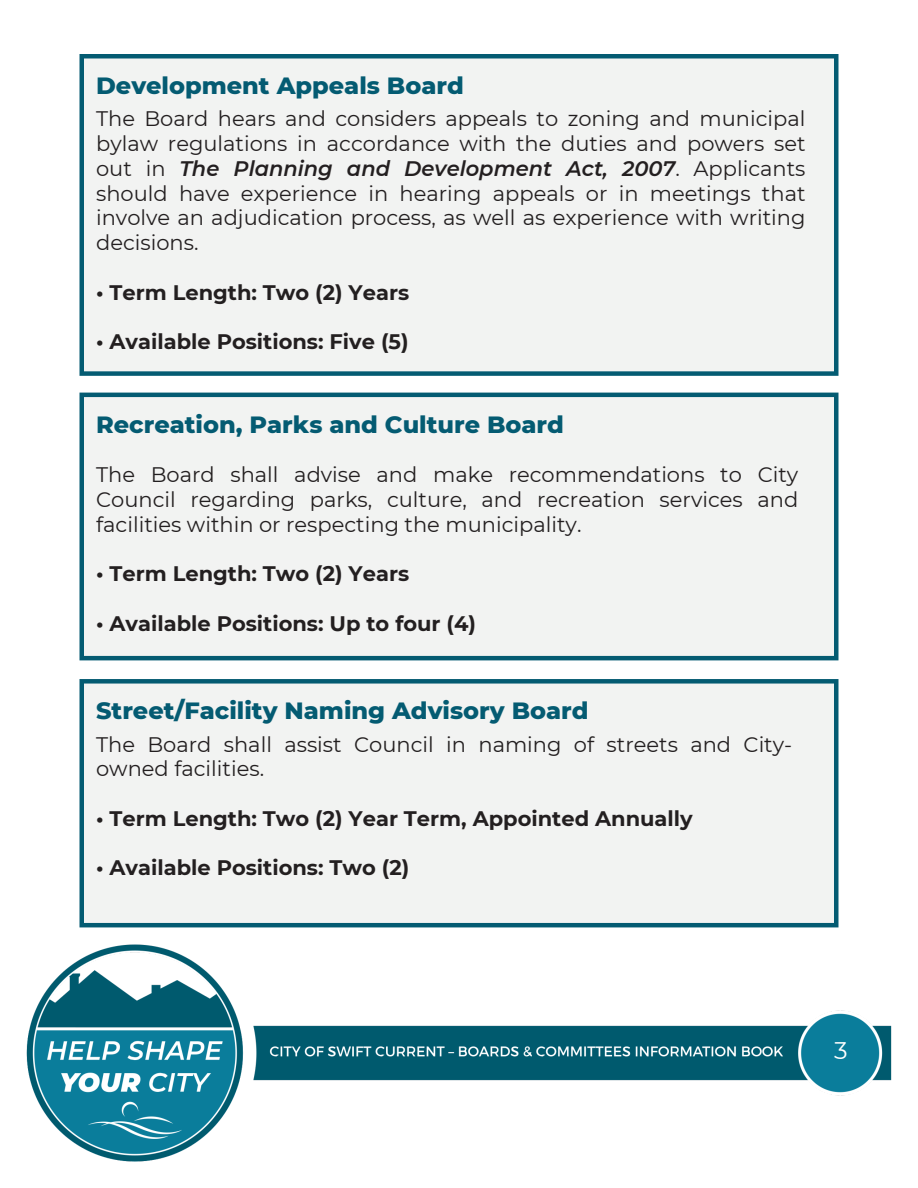
<style>
.page{position:relative;width:918px;height:1188px;background:#fff}
.page>*{position:absolute;margin:0;border:0;box-sizing:border-box;transform-origin:0 0}
.t1{font:800 24px "Montserrat";color:#045b72}
.t2{font:24px "Montserrat";color:#fff}
.t3{font:21px/24.8px "Montserrat";color:#231f20;text-align:justify}
.t4{font:700 21px "Montserrat";color:#231f20}
.s1{font-weight:600;font-style:italic}
</style>
<div class="page">
<div style="left:79px;top:54px;width:759px;height:322px;background:#f2f3f2"></div>
<div style="left:79px;top:393px;width:759px;height:267px;background:#f2f3f2"></div>
<div style="left:79px;top:679px;width:759px;height:248px;background:#f2f3f2"></div>
<img style="left:26px;top:944px;width:866px;height:218px">
<h2 class="t1" style="left:96px;top:71px;width:369px">Development Appeals Board</h2>
<h2 class="t3" style="left:96px;top:106px;width:711px">The Board hears and considers appeals to zoning and municipal bylaw regulations in accordance with the duties and powers set out in <span class="s1">The Planning and Development Act, 2007</span>. Applicants should have experience in hearing appeals or in meetings that involve an adjudication process, as well as experience with writing decisions.</h2>
<p class="t4" style="left:96px;top:279px;width:315px">• Term Length: Two (2) Years</p>
<p class="t4" style="left:96px;top:329px;width:314px">• Available Positions: Five (5)</p>
<p class="t1" style="left:96px;top:410px;width:469px">Recreation, Parks and Culture Board</p>
<h1 class="t3" style="left:96px;top:462px;width:704px">The Board shall advise and make recommendations to City Council regarding parks, culture, and recreation services and facilities within or respecting the municipality.</h1>
<p class="t4" style="left:96px;top:561px;width:315px">• Term Length: Two (2) Years</p>
<h2 class="t4" style="left:96px;top:610px;width:381px">• Available Positions: Up to four (4)</h2>
<h2 class="t1" style="left:96px;top:696px;width:494px">Street/Facility Naming Advisory Board</h2>
<p class="t3" style="left:96px;top:732px;width:698px">The Board shall assist Council in naming of streets and City&shy;owned facilities.</p>
<h2 class="t4" style="left:96px;top:806px;width:598px">• Term Length: Two (2) Year Term, Appointed Annually</h2>
<h2 class="t4" style="left:96px;top:855px;width:315px">• Available Positions: Two (2)</h2>
<h1 class="t2" style="left:834px;top:1036px;width:15px">3</h1>
</div>
